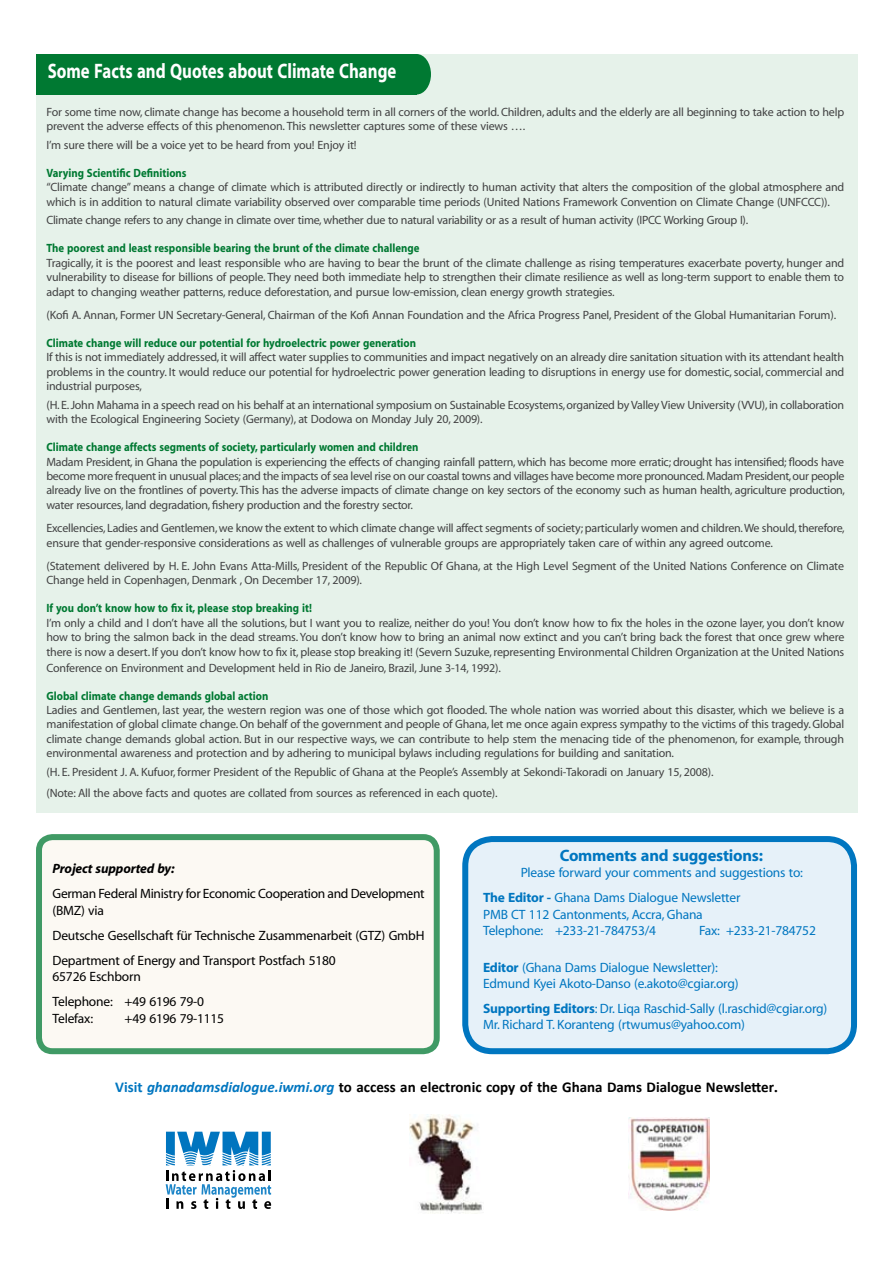
<style>
.page{position:relative;width:893px;height:1263px;background:#fff}
.page>*{position:absolute;margin:0;border:0;box-sizing:border-box;transform-origin:0 0}
.t1{font:700 21px "Myriad";color:#fff;scale:.8 1}
.t2{font:700 16.5px "Myriad";letter-spacing:-.015em;color:#0076c0}
.t3{font:700 15px "Calibri";color:#000}
.t4{font:13.5px/16.2px "Myriad";letter-spacing:-.015em;color:#0076c0}
.t5{font:13.5px/25.2px "Myriad";letter-spacing:-.015em;color:#000}
.t6{font:italic 700 13.5px "Myriad";letter-spacing:-.015em;color:#000}
.t7{font:12px/14.4px "Myriad";letter-spacing:-.015em;color:#414142}
.t8{font:700 12px "Myriad";color:#007932;scale:.9 1}
.s1{font-weight:700}
.s2{color:#0076c0}
.s3{font-style:italic;color:#0076c0}
.s4{font-family:"Times New Roman"}
</style>
<div class="page">
<div style="left:36px;top:54px;width:821px;height:759px;background:#e6f2ea"></div>
<div style="left:465px;top:839px;width:389px;height:212px;background:#e6f1f9;border-radius:27px"></div>
<div style="left:462px;top:836px;width:395px;height:218px;border:6px solid #0076c0;border-radius:27px"></div>
<div style="left:39px;top:837px;width:398px;height:214px;background:#fcf9f3;border-radius:14px"></div>
<div style="left:36px;top:834px;width:404px;height:220px;border:6px solid #409a65;border-radius:14px"></div>
<svg style="left:166px;top:1132px;width:105px;height:77px"></svg>
<img style="left:410px;top:1114px;width:72px;height:99px">
<img style="left:628px;top:1117px;width:81px;height:93px">
<div style="left:36px;top:54px;width:381px;height:40px;background:#007932"></div>
<div style="left:402px;top:54px;width:29px;height:41px;background:#007932;border-radius:50%"></div>
<h1 class="t1" style="left:48px;top:60px;width:437px">Some Facts and Quotes about Climate Change</h1>
<p class="t7" style="left:46px;top:105px;width:799px">For some time now, climate change has become a household term in all corners of the world. Children, adults and the elderly are all beginning to take action to help prevent the adverse effects of this phenomenon. This newsletter captures some of these views ….</p>
<p class="t7" style="left:46px;top:138px;width:312px">I’m sure there will be a voice yet to be heard from you! Enjoy it!</p>
<p class="t8" style="left:46px;top:166px;width:157px">Varying Scientific Definitions</p>
<p class="t7" style="left:46px;top:180px;width:799px">“Climate change” means a change of climate which is attributed directly or indirectly to human activity that alters the composition of the global atmosphere and which is in addition to natural climate variability observed over comparable time periods (United Nations Framework Convention on Climate Change (UNFCCC)).</p>
<p class="t7" style="left:46px;top:214px;width:703px">Climate change refers to any change in climate over time, whether due to natural variability or as a result of human activity (IPCC Working Group I).</p>
<p class="t8" style="left:46px;top:242px;width:416px">The poorest and least responsible bearing the brunt of the climate challenge</p>
<p class="t7" style="left:46px;top:256px;width:799px;text-align:justify">Tragically, it is the poorest and least responsible who are having to bear the brunt of the climate challenge as rising temperatures exacerbate poverty, hunger and vulnerability to disease for billions of people. They need both immediate help to strengthen their climate resilience as well as long-term support to enable them to adapt to changing weather patterns, reduce deforestation, and pursue low-emission, clean energy growth strategies.</p>
<p class="t7" style="left:46px;top:308px;width:791px">(Kofi A. Annan, Former UN Secretary-General, Chairman of the Kofi Annan Foundation and the Africa Progress Panel, President of the Global Humanitarian Forum).</p>
<p class="t8" style="left:46px;top:337px;width:412px">Climate change will reduce our potential for hydroelectric power generation</p>
<p class="t7" style="left:46px;top:351px;width:799px;text-align:justify">If this is not immediately addressed, it will affect water supplies to communities and impact negatively on an already dire sanitation situation with its attendant health problems in the country. It would reduce our potential for hydroelectric power generation leading to disruptions in energy use for domestic, social, commercial and industrial purposes,</p>
<p class="t7" style="left:46px;top:398px;width:799px">(H. E. John Mahama in a speech read on his behalf at an international symposium on Sustainable Ecosystems, organized by Valley View University (VVU), in collaboration with the Ecological Engineering Society (Germany), at Dodowa on Monday July 20, 2009).</p>
<p class="t8" style="left:46px;top:441px;width:415px">Climate change affects segments of society, particularly women and children</p>
<p class="t7" style="left:46px;top:455px;width:800px;text-align:justify">Madam President, in Ghana the population is experiencing the effects of changing rainfall pattern, which has become more erratic; drought has intensified; floods have become more frequent in unusual places; and the impacts of sea level rise on our coastal towns and villages have become more pronounced. Madam President, our people already live on the frontlines of poverty. This has the adverse impacts of climate change on key sectors of the economy such as human health, agriculture production, water resources, land degradation, fishery production and the forestry sector.</p>
<p class="t7" style="left:46px;top:522px;width:800px">Excellencies, Ladies and Gentlemen, we know the extent to which climate change will affect segments of society; particularly women and children. We should, therefore, ensure that gender-responsive considerations as well as challenges of vulnerable groups are appropriately taken care of within any agreed outcome.</p>
<p class="t7" style="left:46px;top:559px;width:799px">(Statement delivered by H. E. John Evans Atta-Mills, President of the Republic Of Ghana, at the High Level Segment of the United Nations Conference on Climate<br>Change held in Copenhagen, Denmark , On December 17, 2009).</p>
<p class="t8" style="left:46px;top:602px;width:296px">If you don’t know how to fix it, please stop breaking it!</p>
<p class="t7" style="left:46px;top:616px;width:799px;text-align:justify">I’m only a child and I don’t have all the solutions, but I want you to realize, neither do you! You don’t know how to fix the holes in the ozone layer, you don’t know how to bring the salmon back in the dead streams. You don’t know how to bring an animal now extinct and you can’t bring back the forest that once grew where there is now a desert. If you don’t know how to fix it, please stop breaking it! (Severn Suzuke, representing Environmental Children Organization at the United Nations</p>
<p class="t7" style="left:46px;top:661px;width:456px">Conference on Environment and Development held in Rio de Janeiro, Brazil, June 3-14, 1992).</p>
<p class="t8" style="left:46px;top:689px;width:248px">Global climate change demands global action</p>
<p class="t7" style="left:46px;top:703px;width:799px;text-align:justify">Ladies and Gentlemen, last year, the western region was one of those which got flooded. The whole nation was worried about this disaster, which we believe is a manifestation of global climate change. On behalf of the government and people of Ghana, let me once again express sympathy to the victims of this tragedy. Global climate change demands global action. But in our respective ways, we can contribute to help stem the menacing tide of the phenomenon, for example, through environmental awareness and protection and by adhering to municipal bylaws including regulations for building and sanitation.</p>
<p class="t7" style="left:46px;top:762px;width:669px;line-height:20.7px">(H. E. President J. A. Kufuor, former President of the Republic of Ghana at the People’s Assembly at Sekondi-Takoradi on January 15, 2008). (Note: All the above facts and quotes are collated from sources as referenced in each quote).</p>
<p class="t6" style="left:52px;top:862px;width:124px">Project supported by:</p>
<p class="t5" style="left:52px;top:886px;width:374px;line-height:16.2px">German Federal Ministry for Economic Cooperation and Development (BMZ) via</p>
<p class="t5" style="left:52px;top:923px;width:373px">Deutsche Gesellschaft für Technische Zusammenarbeit (GTZ) GmbH<br>Department of Energy and Transport Postfach 5180</p>
<p class="t5" style="left:52px;top:965px;width:153px">65726 Eschborn<br>Telephone: +49 6196 79-0</p>
<p class="t5" style="left:53px;top:1006px;width:42px">Telefax:</p>
<p class="t5" style="left:125px;top:1006px;width:101px">+49 6196 79-1115</p>
<h2 class="t2" style="left:560px;top:847px;width:205px">Comments and suggestions:</h2>
<p class="t4" style="left:483px;top:861px;width:321px;line-height:25.2px;text-indent:38px">Please forward your comments and suggestions to:<br><span class="s1">The Editor -</span> Ghana Dams Dialogue Newsletter</p>
<p class="t4" style="left:483px;top:907px;width:221px">PMB CT 112 Cantonments, Accra, Ghana<br>Telephone: +233-21-784753/4</p>
<p class="t4" style="left:699px;top:923px;width:118px">Fax: +233-21-784752</p>
<p class="t4" style="left:483px;top:960px;width:257px"><span class="s1">Editor</span> (Ghana Dams Dialogue Newsletter):<br>Edmund Kyei Akoto-Danso (e.akoto@cgiar.org)</p>
<p class="t4" style="left:483px;top:1001px;width:346px"><span class="s1">Supporting Editors</span>: Dr. Liqa Raschid-Sally (l.raschid@cgiar.org)<br>Mr. Richard T. Koranteng (rtwumus@yahoo.com)</p>
<p class="t3" style="left:115px;top:1078px;width:664px"><span class="s2">Visit</span> <span class="s3">ghanadamsdialogue.iwmi.org</span> to access an electronic copy of the Ghana Dams Dialogue Newsletter<span class="s4">.</span></p>
</div>
